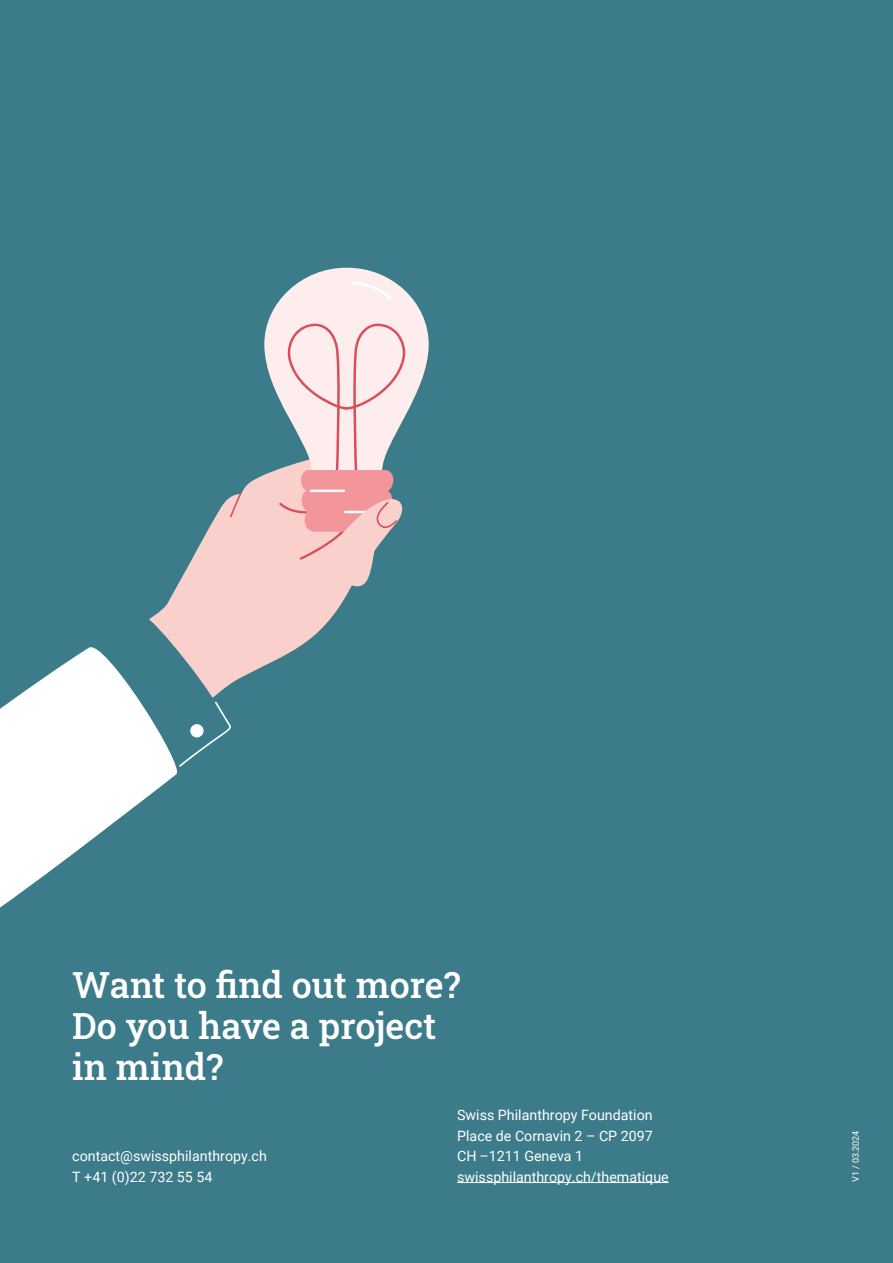
<style>
.page{position:relative;width:893px;height:1263px;background:#3c7b8a}
.page>*{position:absolute;margin:0;border:0;box-sizing:border-box;transform-origin:0 0}
.t1{font:500 36px/40.8px "Roboto Slab";color:#fff}
.t2{font:14.25px/20.4px "Roboto";color:#fff}
.t3{font:9px "Roboto";color:#fff}
</style>
<div class="page">
<svg style="left:0;top:778px;width:172px;height:130px"></svg>
<svg style="left:0;top:268px;width:429px;height:510px"></svg>
<hr style="left:457px;top:1182px;width:212px;height:1px;background:#fff">
<h1 class="t1" style="left:72px;top:964px;width:390px">Want to find out more?<br>Do you have a project in mind?</h1>
<p class="t2" style="left:72px;top:1145px;width:196px">contact@swissphilanthropy.ch<br>T +41 (0)22 732 55 54</p>
<p class="t2" style="left:457px;top:1104px;width:213px">Swiss Philanthropy Foundation<br>Place de Cornavin 2 – CP 2097<br>CH –1211 Geneva 1 swissphilanthropy.ch/thematique</p>
<p class="t3" style="left:849px;top:1181px;width:52px;rotate:-90deg">V1 / 03.2024</p>
</div>
